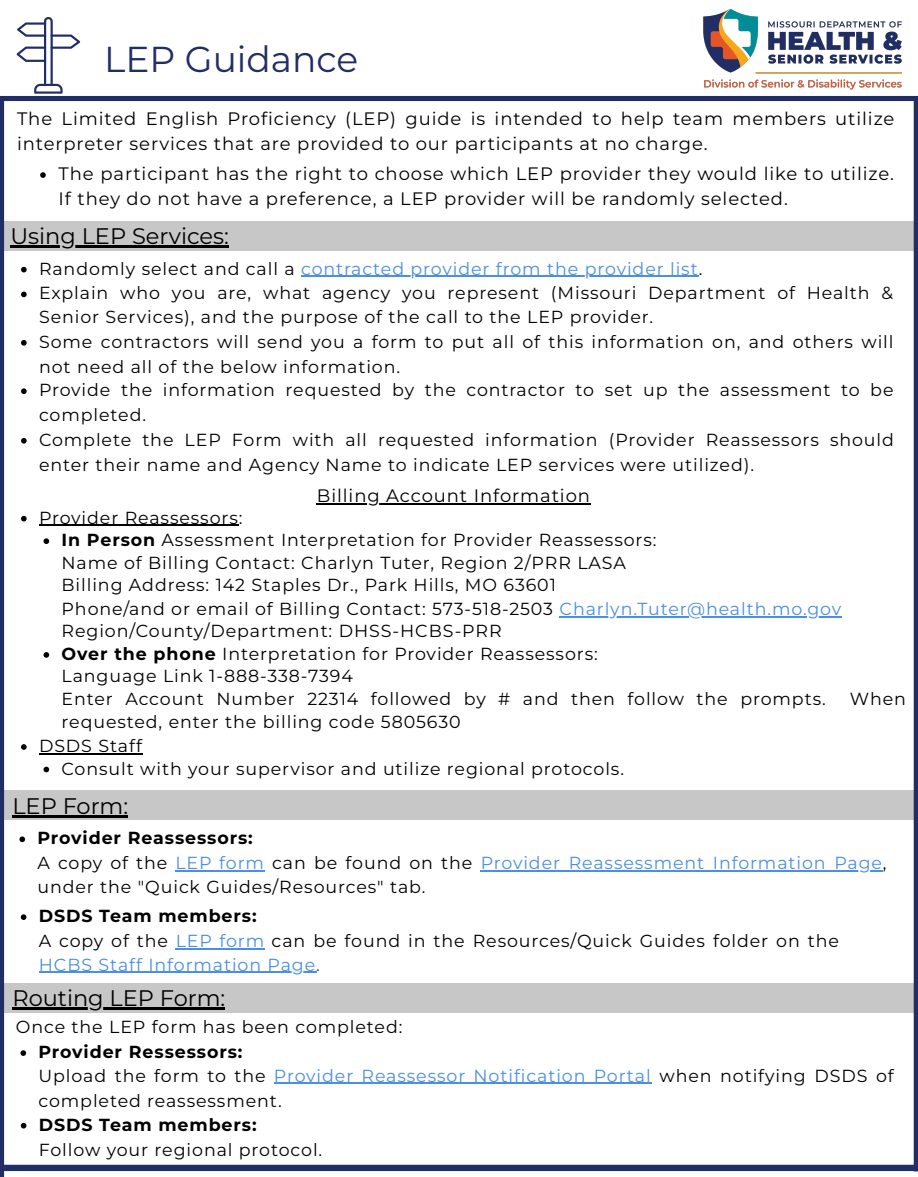
<style>
.page{position:relative;width:918px;height:1177px;background:#fff}
.page>*{position:absolute;margin:0;border:0;box-sizing:border-box;transform-origin:0 0}
.t1{font:36px "Montserrat";color:#212d65}
.t2{font:22.5px "Montserrat";color:#000}
.t3{font:18px/24.8px "Montserrat";letter-spacing:.05em;color:#000}
.t4{font:17.4px/24.8px "Montserrat";letter-spacing:.05em;color:#000}
.t5{font:700 17.4px "Montserrat";letter-spacing:.05em;color:#000}
.t6{font:17.4px "Montserrat";letter-spacing:.05em;color:#4a90e2}
.s1{color:#000}
.s2{font-weight:700}
.s3{color:#4a90e2}
.s4{color:#284a92}
</style>
<div class="page">
<div style="left:0;top:222px;width:918px;height:29px;background:#c7c7c7"></div>
<div style="left:0;top:983px;width:918px;height:29px;background:#c7c7c7"></div>
<div style="left:0;top:790px;width:918px;height:29px;background:#c7c7c7"></div>
<svg style="left:20px;top:1050px;width:6px;height:5px"></svg>
<hr style="left:274px;top:1082px;width:378px;height:1px;background:#4a90e2">
<hr style="left:12px;top:1007px;width:213px;height:2px;background:#000">
<hr style="left:12px;top:814px;width:116px;height:3px;background:#000">
<svg style="left:19px;top:836px;width:6px;height:6px"></svg>
<hr style="left:175px;top:870px;width:90px;height:1px;background:#4a90e2">
<hr style="left:481px;top:870px;width:402px;height:1px;background:#4a90e2">
<svg style="left:21px;top:914px;width:5px;height:5px"></svg>
<hr style="left:176px;top:947px;width:89px;height:2px;background:#4a90e2">
<hr style="left:39px;top:971px;width:277px;height:1px;background:#4a90e2">
<svg style="left:40px;top:172px;width:6px;height:6px"></svg>
<div style="left:0;top:96px;width:918px;height:5px;background:#212d65"></div>
<img style="left:703px;top:8px;width:199px;height:82px">
<svg style="left:17px;top:17px;width:63px;height:77px"></svg>
<svg style="left:21px;top:267px;width:6px;height:5px"></svg>
<hr style="left:301px;top:276px;width:398px;height:1px;background:#4a90e2">
<svg style="left:21px;top:291px;width:6px;height:6px"></svg>
<svg style="left:21px;top:340px;width:6px;height:5px"></svg>
<svg style="left:21px;top:388px;width:6px;height:6px"></svg>
<svg style="left:21px;top:438px;width:6px;height:5px"></svg>
<hr style="left:10px;top:245px;width:219px;height:2px;background:#000">
<svg style="left:21px;top:1122px;width:5px;height:6px"></svg>
<svg style="left:21px;top:744px;width:6px;height:5px"></svg>
<hr style="left:39px;top:753px;width:104px;height:1px;background:#000">
<svg style="left:44px;top:766px;width:5px;height:6px"></svg>
<div style="left:0;top:1164px;width:918px;height:6px;background:#212d65"></div>
<hr style="left:0;top:100px;width:4px;height:1076px;background:#212d65">
<hr style="left:914px;top:100px;width:4px;height:1071px;background:#212d65">
<svg style="left:21px;top:515px;width:6px;height:6px"></svg>
<hr style="left:39px;top:524px;width:200px;height:2px;background:#000">
<svg style="left:44px;top:538px;width:5px;height:6px"></svg>
<hr style="left:560px;top:616px;width:282px;height:1px;background:#4a90e2">
<svg style="left:44px;top:652px;width:5px;height:5px"></svg>
<hr style="left:317px;top:503px;width:274px;height:1px;background:#000">
<p class="t1" style="left:104px;top:37px;width:255px">LEP Guidance</p>
<p class="t3" style="left:17px;top:106px;width:879px">The Limited English Proficiency (LEP) guide is intended to help team members utilize interpreter services that are provided to our participants at no charge.</p>
<p class="t3" style="left:59px;top:161px;width:837px">The participant has the right to choose which LEP provider they would like to utilize.<br>If they do not have a preference, a LEP provider will be randomly selected.</p>
<p class="t2" style="left:10px;top:222px;width:220px">Using LEP Services:</p>
<p class="t6" style="left:39px;top:258px;width:665px"><span class="s1">Randomly select and call a</span> contracted provider from the provider list<span class="s1">.</span></p>
<p class="t4" style="left:39px;top:281px;width:856px;line-height:23.7px">Explain who you are, what agency you represent (Missouri Department of Health &amp;<br>Senior Services), and the purpose of the call to the LEP provider.</p>
<p class="t4" style="left:39px;top:329px;width:856px">Some contractors will send you a form to put all of this information on, and others will not need all of the below information.</p>
<p class="t4" style="left:39px;top:377px;width:856px">Provide the information requested by the contractor to set up the assessment to be completed.</p>
<p class="t4" style="left:39px;top:427px;width:856px">Complete the LEP Form with all requested information (Provider Reassessors should enter their name and Agency Name to indicate LEP services were utilized).</p>
<p class="t3" style="left:317px;top:483px;width:275px">Billing Account Information</p>
<p class="t4" style="left:39px;top:505px;width:205px">Provider Reassessors:</p>
<p class="t4" style="left:62px;top:527px;width:596px"><span class="s2">In Person</span> Assessment Interpretation for Provider Reassessors:</p>
<p class="t4" style="left:62px;top:550px;width:566px">Name of Billing Contact: Charlyn Tuter, Region 2/PRR LASA</p>
<p class="t4" style="left:62px;top:572px;width:496px">Billing Address: 142 Staples Dr., Park Hills, MO 63601</p>
<p class="t4" style="left:62px;top:596px;width:781px">Phone/and or email of Billing Contact: 573-518-2503 <span class="s3">Charlyn.Tuter@health.mo.gov</span></p>
<p class="t4" style="left:62px;top:618px;width:442px">Region/County/Department: DHSS-HCBS-PRR</p>
<p class="t4" style="left:62px;top:641px;width:538px"><span class="s2">Over the phone</span> Interpretation for Provider Reassessors:</p>
<p class="t4" style="left:62px;top:663px;width:293px">Language Link 1-888-338-7394</p>
<p class="t4" style="left:62px;top:686px;width:766px">Enter Account Number 22314 followed by # and then follow the prompts.</p>
<p class="t4" style="left:850px;top:686px;width:58px">When</p>
<p class="t4" style="left:62px;top:708px;width:401px">requested, enter the billing code 5805630</p>
<p class="t4" style="left:39px;top:733px;width:104px">DSDS Staff</p>
<p class="t4" style="left:62px;top:755px;width:564px">Consult with your supervisor and utilize regional protocols.</p>
<p class="t2" style="left:12px;top:792px;width:117px">LEP Form:</p>
<p class="t5" style="left:37px;top:827px;width:217px">Provider Reassessors:</p>
<p class="t4" style="left:37px;top:850px;width:851px;line-height:23.7px">A copy of the <span class="s3">LEP form</span> can be found on the <span class="s3">Provider Reassessment Information Page</span>, under the "Quick Guides/Resources" tab.</p>
<p class="t5" style="left:39px;top:905px;width:219px">DSDS Team members:</p>
<p class="t4" style="left:39px;top:928px;width:802px;line-height:23.7px">A copy of the <span class="s3">LEP form</span> can be found in the Resources/Quick Guides folder on the<br><span class="s3">HCBS Staff Information Page</span><span class="s4">.</span></p>
<p class="t2" style="left:12px;top:984px;width:214px">Routing LEP Form:</p>
<p class="t4" style="left:16px;top:1014px;width:388px">Once the LEP form has been completed:</p>
<p class="t5" style="left:38px;top:1041px;width:206px">Provider Ressessors:</p>
<p class="t4" style="left:38px;top:1062px;width:857px">Upload the form to the <span class="s3">Provider Reassessor Notification Portal</span> when notifying DSDS of completed reassessment.</p>
<p class="t5" style="left:39px;top:1113px;width:219px">DSDS Team members:</p>
<p class="t4" style="left:39px;top:1136px;width:285px">Follow your regional protocol.</p>
</div>
